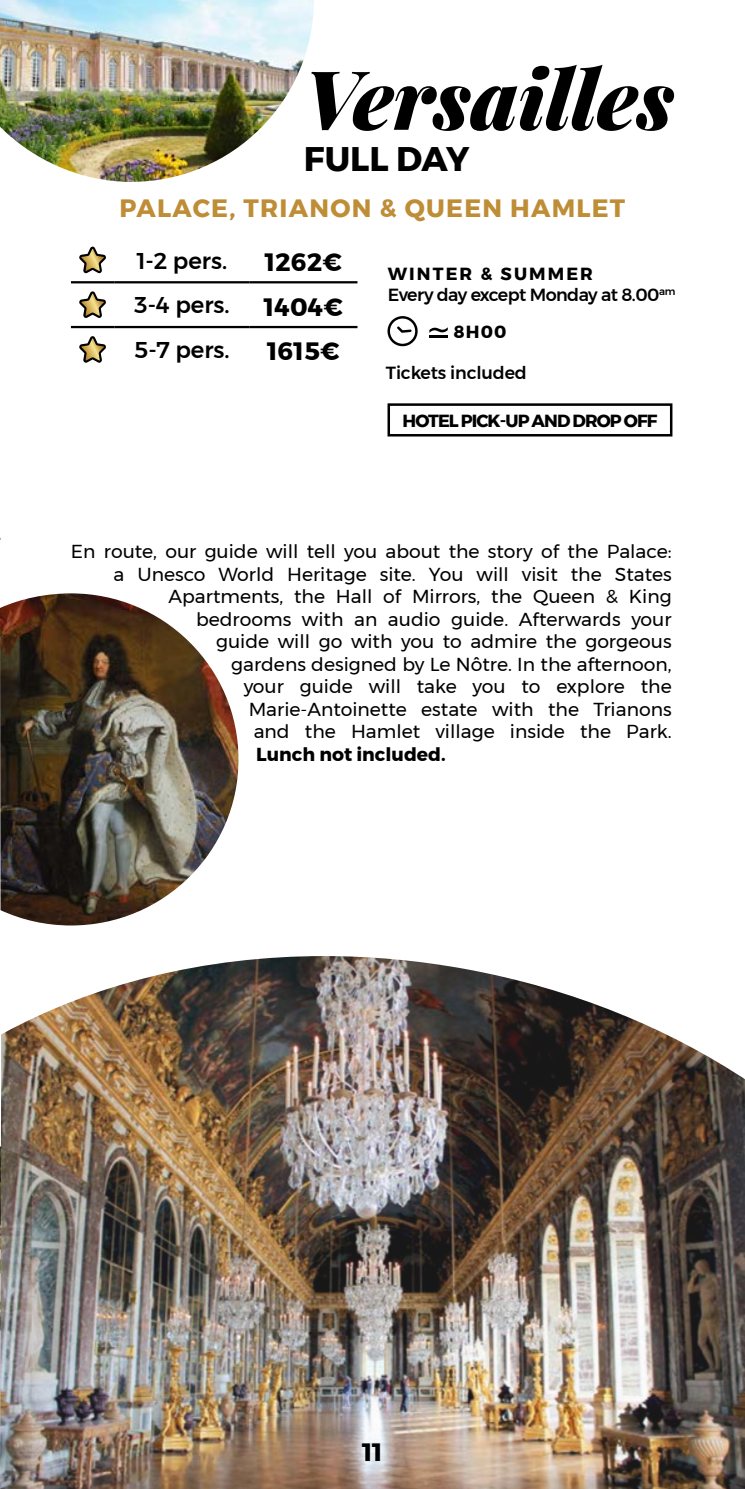
<style>
.page{position:relative;width:745px;height:1489px;background:#fff}
.page>*{position:absolute;margin:0;border:0;box-sizing:border-box;transform-origin:0 0}
.t1{font:italic 900 81.75px "Playfair Display";color:#000}
.t2{font:700 34px "Montserrat";color:#000}
.t3{font:700 25px "Montserrat";letter-spacing:.05em;color:#be8d36}
.t4{font:700 25px "Montserrat";letter-spacing:.01em;color:#000}
.t5{font:500 22.75px "Montserrat";color:#000}
.t6{font:18.75px/22.5px "Montserrat";color:#000;text-align:right}
.t7{font:700 18.75px "Montserrat";color:#000}
.t8{font:500 17.5px/21px "Montserrat";letter-spacing:-.03em;color:#000}
.t9{font:700 17.5px "Montserrat";letter-spacing:-.055em;color:#000}
.t10{font:500 17.5px "Montserrat";letter-spacing:-.01em;color:#000}
.s1{font-weight:700}
</style>
<div class="page">
<hr style="left:71px;top:281px;width:43px;height:2px;background:#000">
<hr style="left:114px;top:281px;width:135px;height:2px;background:#000">
<hr style="left:249px;top:281px;width:108px;height:2px;background:#000">
<hr style="left:71px;top:326px;width:43px;height:2px;background:#000">
<hr style="left:114px;top:326px;width:135px;height:2px;background:#000">
<hr style="left:249px;top:326px;width:108px;height:2px;background:#000">
<svg style="left:79px;top:246px;width:27px;height:27px"></svg>
<svg style="left:79px;top:291px;width:27px;height:27px"></svg>
<svg style="left:79px;top:336px;width:27px;height:27px"></svg>
<img style="left:0;top:0;width:314px;height:182px">
<img style="left:0;top:593px;width:238px;height:332px">
<svg style="left:387px;top:316px;width:31px;height:31px"></svg>
<svg style="left:429px;top:327px;width:18px;height:10px"></svg>
<div style="left:387px;top:403px;width:285px;height:33px;border:2px solid #000"></div>
<img style="left:0;top:956px;width:744px;height:532px">
<div style="left:330px;top:1410px;width:83px;height:78px;background:#fff;opacity:.84"></div>
<h1 class="t1" style="left:304px;top:32px;width:371px">Versailles</h1>
<h2 class="t2" style="left:304px;top:131px;width:167px">FULL DAY</h2>
<h3 class="t3" style="left:120px;top:188px;width:507px">PALACE, TRIANON &amp; QUEEN HAMLET</h3>
<p class="t5" style="left:137px;top:243px;width:92px">1-2 pers.</p>
<h3 class="t4" style="left:265px;top:242px;width:78px">1262€</h3>
<p class="t5" style="left:134px;top:287px;width:97px">3-4 pers.</p>
<h3 class="t4" style="left:264px;top:287px;width:80px">1404€</h3>
<p class="t5" style="left:134px;top:332px;width:97px">5-7 pers.</p>
<h3 class="t4" style="left:267px;top:331px;width:74px">1615€</h3>
<p class="t8" style="left:387px;top:263px;width:289px"><span class="s1">WINTER &amp; SUMMER<br></span>Every day except Monday at 8.00<sup>am</sup></p>
<p class="t9" style="left:453px;top:317px;width:54px">8H00</p>
<p class="t10" style="left:385px;top:358px;width:142px">Tickets included</p>
<p class="t9" style="left:402px;top:406px;width:256px">HOTEL PICK-UP AND DROP OFF</p>
<p class="t6" style="left:71px;top:540px;width:602px">En route, our guide will tell you about the story of the Palace: a Unesco World Heritage site. You will visit the States Apartments, the Hall of Mirrors, the Queen &amp; King bedrooms with an audio guide. Afterwards your<br>guide will go with you to admire the gorgeous<br>gardens designed by Le Nôtre. In the afternoon,<br>your guide will take you to explore the<br>Marie-Antoinette estate with the Trianons<br>and the Hamlet village inside the Park.</p>
<p class="t7" style="left:256px;top:739px;width:191px">Lunch not included.</p>
<h3 class="t4" style="left:362px;top:1431px;width:22px">11</h3>
</div>
